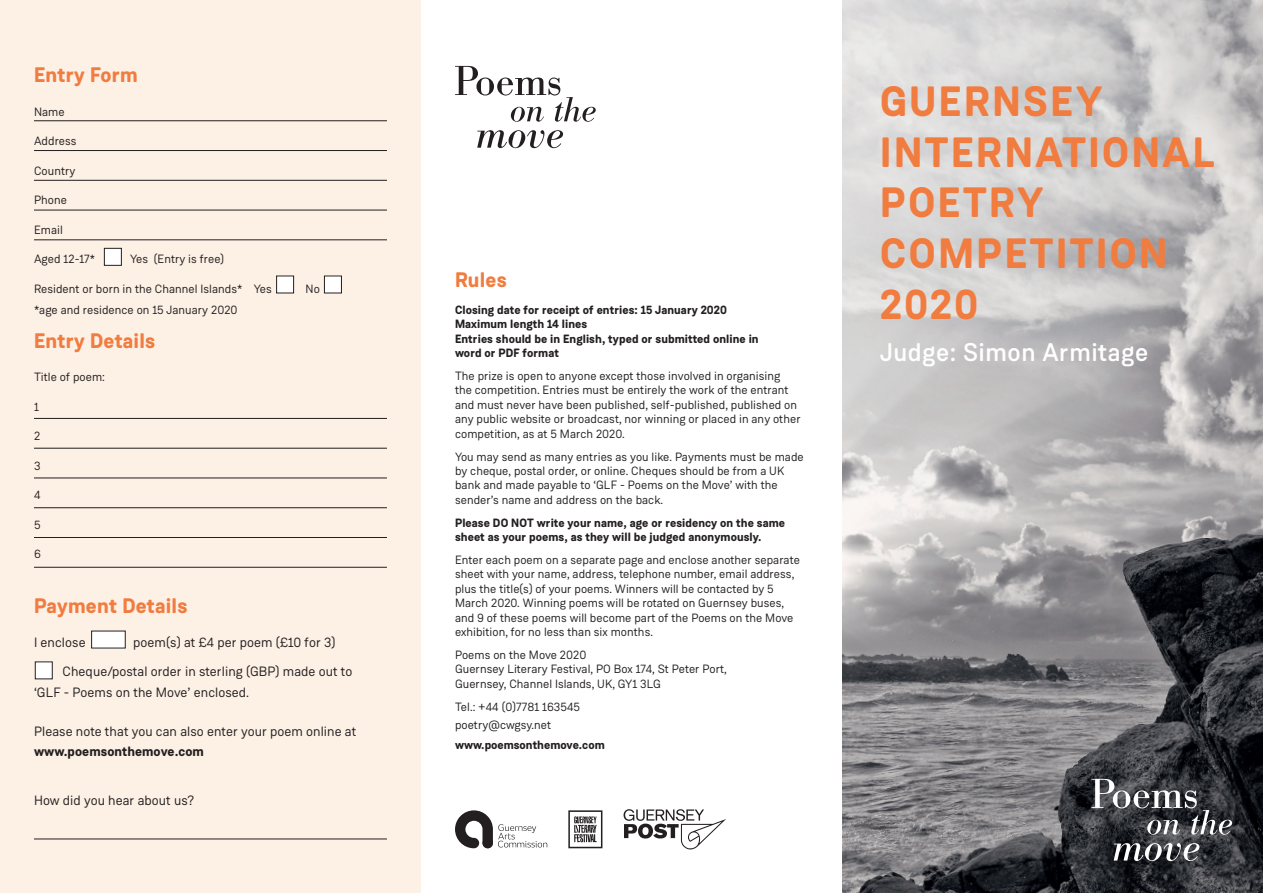
<style>
.page{position:relative;width:1263px;height:893px;background:#fff}
.page>*{position:absolute;margin:0;border:0;box-sizing:border-box;transform-origin:0 0}
.t1{font:700 42.3px/50.7px "Weissenhof Grotesk";letter-spacing:.06em;color:#f17c3f}
.t2{font:500 25.5px "Weissenhof Grotesk";letter-spacing:.02em;color:#fff}
.t3{font:700 21px "Weissenhof Grotesk";letter-spacing:.01em;color:#f17c3f}
.t4{font:13.5px/21px "Weissenhof Grotesk";letter-spacing:.005em;color:#231f20}
.t5{font:12px/14.4px "Weissenhof Grotesk";letter-spacing:.005em;color:#231f20}
.t6{font:700 12px/14.4px "Weissenhof Grotesk";letter-spacing:.005em;color:#231f20}
.s1{font-weight:700}
</style>
<div class="page">
<div style="left:0;top:0;width:421px;height:893px;background:#fdf0e5"></div>
<svg style="left:568px;top:810px;width:34px;height:38px"></svg>
<svg style="left:455px;top:810px;width:92px;height:38px"></svg>
<div style="left:482px;top:838px;width:11px;height:10px;background:#231f20;border-radius:50%"></div>
<svg style="left:623px;top:809px;width:103px;height:40px"></svg>
<hr style="left:34px;top:121px;width:353px;height:1px;background:#231f20">
<hr style="left:34px;top:150px;width:353px;height:1px;background:#231f20">
<hr style="left:34px;top:180px;width:353px;height:1px;background:#231f20">
<hr style="left:34px;top:210px;width:353px;height:1px;background:#231f20">
<hr style="left:34px;top:240px;width:353px;height:1px;background:#231f20">
<div style="left:104px;top:248px;width:17px;height:17px;background:#fff"></div>
<div style="left:104px;top:248px;width:18px;height:18px;border:1px solid #231f20"></div>
<div style="left:277px;top:276px;width:17px;height:17px;background:#fff"></div>
<div style="left:276px;top:276px;width:18px;height:17px;border:1px solid #231f20"></div>
<div style="left:324px;top:276px;width:17px;height:17px;background:#fff"></div>
<div style="left:324px;top:276px;width:18px;height:17px;border:1px solid #231f20"></div>
<hr style="left:34px;top:418px;width:353px;height:1px;background:#231f20">
<hr style="left:34px;top:448px;width:353px;height:1px;background:#231f20">
<hr style="left:34px;top:478px;width:353px;height:1px;background:#231f20">
<hr style="left:34px;top:507px;width:353px;height:1px;background:#231f20">
<hr style="left:34px;top:537px;width:353px;height:1px;background:#231f20">
<hr style="left:34px;top:567px;width:353px;height:1px;background:#231f20">
<div style="left:92px;top:631px;width:33px;height:17px;background:#fff"></div>
<div style="left:35px;top:662px;width:17px;height:17px;background:#fff"></div>
<hr style="left:34px;top:839px;width:353px;height:1px;background:#231f20">
<img style="left:842px;top:0;width:421px;height:893px">
<svg style="left:477px;top:130px;width:86px;height:18px"></svg>
<svg style="left:455px;top:66px;width:141px;height:56px"></svg>
<svg style="left:1114px;top:843px;width:85px;height:18px"></svg>
<svg style="left:1091px;top:779px;width:141px;height:56px;background:#54565a"></svg>
<p class="t3" style="left:34px;top:61px;width:105px">Entry Form</p>
<p class="t5" style="left:34px;top:104px;width:32px">Name</p>
<p class="t5" style="left:34px;top:134px;width:44px">Address</p>
<p class="t5" style="left:34px;top:163px;width:43px">Country</p>
<p class="t5" style="left:34px;top:193px;width:35px">Phone</p>
<p class="t5" style="left:34px;top:222px;width:30px">Email</p>
<p class="t5" style="left:34px;top:252px;width:63px">Aged 12-17*</p>
<p class="t5" style="left:130px;top:252px;width:96px">Yes (Entry is free)</p>
<p class="t5" style="left:34px;top:281px;width:239px">Resident or born in the Channel Islands* Yes</p>
<p class="t5" style="left:306px;top:281px;width:16px">No</p>
<p class="t5" style="left:34px;top:302px;width:205px">*age and residence on 15 January 2020</p>
<p class="t3" style="left:34px;top:327px;width:123px">Entry Details</p>
<p class="t5" style="left:34px;top:370px;width:72px">Title of poem:</p>
<p class="t5" style="left:34px;top:399px;width:6px">1</p>
<p class="t5" style="left:34px;top:429px;width:8px">2</p>
<p class="t5" style="left:34px;top:458px;width:8px">3</p>
<p class="t5" style="left:34px;top:488px;width:8px">4</p>
<p class="t5" style="left:34px;top:517px;width:8px">5</p>
<p class="t5" style="left:34px;top:547px;width:8px">6</p>
<p class="t3" style="left:34px;top:592px;width:155px">Payment Details</p>
<p class="t4" style="left:34px;top:632px;width:53px">I enclose</p>
<p class="t4" style="left:133px;top:632px;width:204px">poem(s) at £4 per poem (£10 for 3)</p>
<p class="t4" style="left:34px;top:661px;width:320px;text-indent:29px">Cheque/postal order in sterling (GBP) made out to ‘GLF - Poems on the Move’ enclosed.</p>
<p class="t4" style="left:34px;top:722px;width:324px;line-height:19.5px">Please note that you can also enter your poem online at <span class="s1">www.poemsonthemove.com</span></p>
<p class="t4" style="left:34px;top:790px;width:162px">How did you hear about us?</p>
<p class="t3" style="left:455px;top:266px;width:53px">Rules</p>
<p class="t6" style="left:455px;top:303px;width:305px">Closing date for receipt of entries: 15 January 2020<br>Maximum length 14 lines<br>Entries should be in English, typed or submitted online in word or PDF format</p>
<p class="t5" style="left:455px;top:369px;width:347px">The prize is open to anyone except those involved in organising<br>the competition. Entries must be entirely the work of the entrant and must never have been published, self-published, published on any public website or broadcast, nor winning or placed in any other competition, as at 5 March 2020.</p>
<p class="t5" style="left:455px;top:449px;width:350px">You may send as many entries as you like. Payments must be made by cheque, postal order, or online. Cheques should be from a UK bank and made payable to ‘GLF - Poems on the Move’ with the sender’s name and address on the back.</p>
<p class="t6" style="left:455px;top:515px;width:332px">Please DO NOT write your name, age or residency on the same sheet as your poems, as they will be judged anonymously.</p>
<p class="t5" style="left:455px;top:552px;width:346px">Enter each poem on a separate page and enclose another separate sheet with your name, address, telephone number, email address, plus the title(s) of your poems. Winners will be contacted by 5<br>March 2020. Winning poems will be rotated on Guernsey buses, and 9 of these poems will become part of the Poems on the Move exhibition, for no less than six months.</p>
<p class="t5" style="left:455px;top:647px;width:133px">Poems on the Move 2020</p>
<p class="t5" style="left:455px;top:662px;width:273px">Guernsey Literary Festival, PO Box 174, St Peter Port,<br>Guernsey, Channel Islands, UK, GY1 3LG</p>
<p class="t5" style="left:455px;top:699px;width:127px">Tel.: +44 (0)7781 163545</p>
<p class="t5" style="left:455px;top:718px;width:98px">poetry@cwgsy.net</p>
<p class="t6" style="left:455px;top:737px;width:151px">www.poemsonthemove.com</p>
<p class="t1" style="left:880px;top:77px;width:336px">GUERNSEY<br>INTERNATIONAL<br>POETRY<br>COMPETITION<br>2020</p>
<p class="t2" style="left:880px;top:337px;width:269px">Judge: Simon Armitage</p>
</div>
